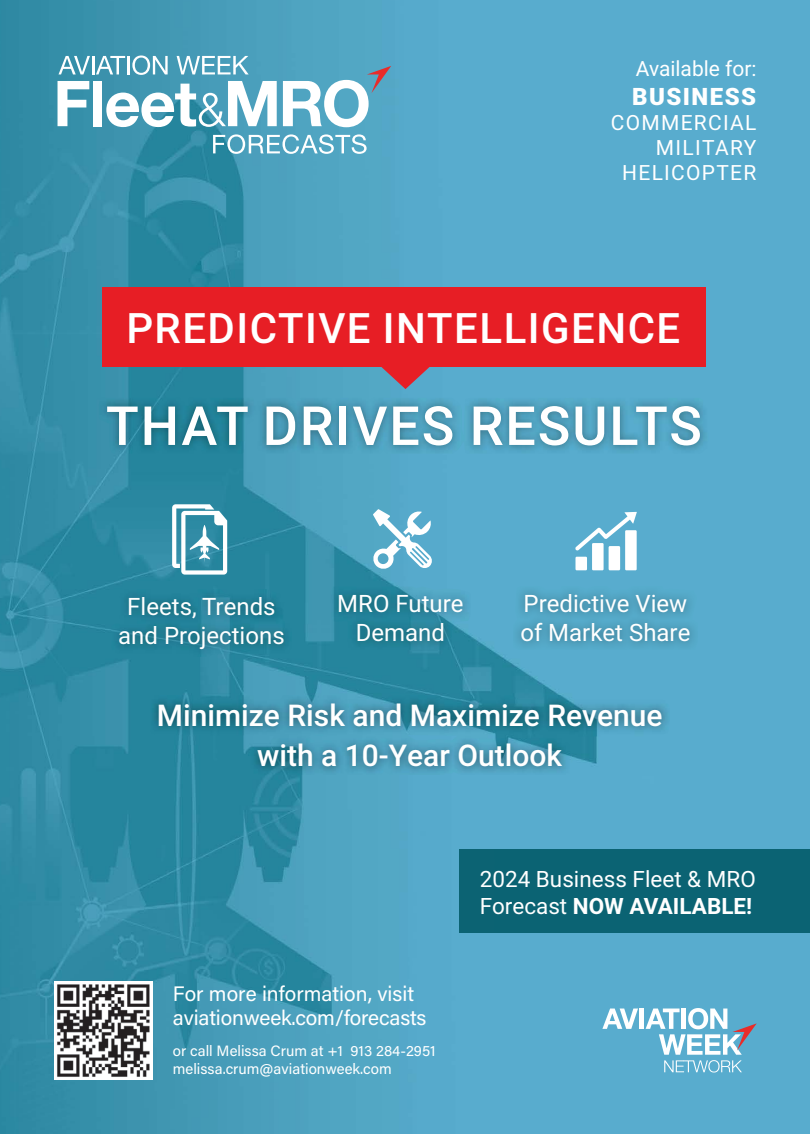
<style>
.page{position:relative;width:810px;height:1134px;background:#fff}
.page>*{position:absolute;margin:0;border:0;box-sizing:border-box;transform-origin:0 0}
.t1{font:500 54px "Roboto";letter-spacing:.035em;color:#fff}
.t2{font:500 42px "Roboto";letter-spacing:.035em;color:#fff}
.t3{font:500 30px/40.5px "Roboto";color:#fff;text-align:center}
.t4{font:24px/28.8px "Roboto";color:#fff;text-align:center}
.t5{font:900 24px "Roboto";letter-spacing:.06em;color:#fff}
.t6{font:22.5px/27px "Roboto";color:#fff}
.t7{font:21px/24px "Acumin Variable Concept";letter-spacing:-.01em;color:#fff}
.t8{font:21px/25.2px "Roboto";letter-spacing:.06em;color:#fff;text-align:right}
.t9{font:21px "Roboto";color:#fff}
.t10{font:15px/18px "Acumin Variable Concept";color:#fff}
.s1{font-weight:700}
</style>
<div class="page">
<img style="left:0;top:0;width:810px;height:1134px">
<img style="left:331px;top:587px;width:140px;height:63px">
<svg style="left:372px;top:509px;width:61px;height:61px"></svg>
<div style="left:378px;top:553px;width:10px;height:11px;background:#52a7c6;border-radius:50%"></div>
<img style="left:513px;top:586px;width:185px;height:64px">
<div style="left:625px;top:530px;width:12px;height:40px;background:#fff"></div>
<div style="left:592px;top:543px;width:12px;height:27px;background:#fff"></div>
<div style="left:609px;top:546px;width:11px;height:24px;background:#fff"></div>
<div style="left:576px;top:557px;width:11px;height:13px;background:#fff"></div>
<svg style="left:575px;top:512px;width:62px;height:38px"></svg>
<img style="left:111px;top:589px;width:181px;height:68px">
<div style="left:460px;top:849px;width:350px;height:84px;background:#0b6373"></div>
<svg style="left:172px;top:504px;width:55px;height:71px"></svg>
<svg style="left:602px;top:1009px;width:36px;height:20px"></svg>
<div style="left:639px;top:1009px;width:5px;height:20px;background:#fff"></div>
<svg style="left:646px;top:1008px;width:111px;height:65px"></svg>
<img style="left:54px;top:981px;width:98px;height:99px">
<svg style="left:58px;top:81px;width:31px;height:45px"></svg>
<div style="left:93px;top:81px;width:9px;height:45px;background:#fff"></div>
<svg style="left:106px;top:81px;width:171px;height:46px"></svg>
<svg style="left:213px;top:134px;width:154px;height:20px"></svg>
<svg style="left:283px;top:66px;width:108px;height:61px"></svg>
<svg style="left:59px;top:56px;width:66px;height:18px"></svg>
<hr style="left:127px;top:56px;width:3px;height:18px;background:#fff">
<svg style="left:132px;top:56px;width:36px;height:19px"></svg>
<svg style="left:177px;top:56px;width:72px;height:18px"></svg>
<div style="left:102px;top:287px;width:603px;height:80px;background:#e71e25"></div>
<svg style="left:381px;top:367px;width:49px;height:22px"></svg>
<img style="left:99px;top:398px;width:609px;height:56px">
<img style="left:151px;top:695px;width:519px;height:80px">
<p class="t9" style="left:636px;top:60px;width:122px">Available for:</p>
<p class="t5" style="left:632px;top:82px;width:126px">BUSINESS</p>
<p class="t8" style="left:611px;top:112px;width:147px">COMMERCIAL<br>MILITARY<br>HELICOPTER</p>
<h2 class="t2" style="left:126px;top:304px;width:556px">PREDICTIVE INTELLIGENCE</h2>
<h1 class="t1" style="left:106px;top:395px;width:597px">THAT DRIVES RESULTS</h1>
<p class="t4" style="left:118px;top:594px;width:168px">Fleets, Trends and Projections</p>
<p class="t4" style="left:337px;top:591px;width:128px">MRO Future<br>Demand</p>
<p class="t4" style="left:520px;top:591px;width:172px;text-align:left">Predictive View of Market Share</p>
<p class="t3" style="left:157px;top:695px;width:507px">Minimize Risk and Maximize Revenue with a 10-Year Outlook</p>
<p class="t7" style="left:173px;top:983px;width:255px">For more information, visit aviationweek.com/forecasts</p>
<p class="t10" style="left:173px;top:1042px;width:264px">or call Melissa Crum at +1 913 284-2951 melissa.crum@aviationweek.com</p>
<p class="t6" style="left:480px;top:867px;width:278px">2024 Business Fleet &amp; MRO<br>Forecast <span class="s1">NOW AVAILABLE!</span></p>
</div>
